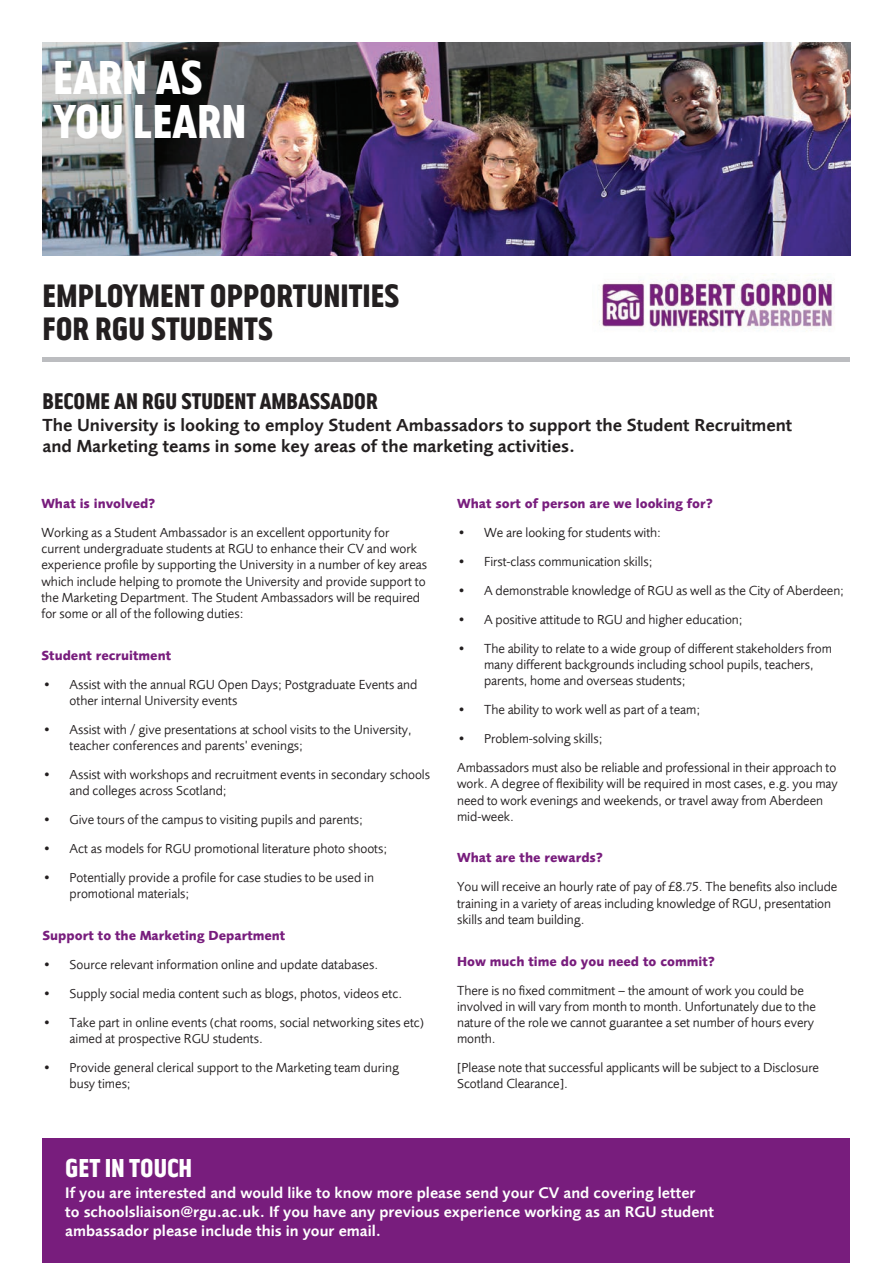
<style>
.page{position:relative;width:893px;height:1263px;background:#fff}
.page>*{position:absolute;margin:0;border:0;box-sizing:border-box;transform-origin:0 0}
.t1{font:43.95px/44px "Gordon";color:#fff}
.t2{font:30px/33px "Gordon";color:#231f20}
.t3{font:24px "Gordon";color:#fff}
.t4{font:21px "Gordon";color:#231f20}
.t5{font:600 18px/21.6px "Foundry Sans";color:#231f20}
.t6{font:600 15.75px/18.9px "Foundry Sans";color:#fff}
.t7{font:13.5px/16.2px "Foundry Sans";color:#231f20}
.t8{font:700 13.5px "Foundry Sans";color:#781d7d}
.s1{font-weight:700;color:#781d7d}
.s2{font-family:"Minion Pro"}
</style>
<div class="page">
<img style="left:43px;top:43px;width:807px;height:212px">
<div style="left:43px;top:1138px;width:807px;height:125px;background:#781d7d"></div>
<div style="left:43px;top:357px;width:807px;height:5px;background:#bcbdc0"></div>
<img style="left:599px;top:275px;width:236px;height:56px">
<h1 class="t1" style="left:53px;top:56px;width:195px">EARN AS<br>YOU LEARN</h1>
<h2 class="t2" style="left:43px;top:279px;width:358px">EMPLOYMENT OPPORTUNITIES<br>FOR RGU STUDENTS</h2>
<h3 class="t4" style="left:43px;top:390px;width:337px">BECOME AN RGU STUDENT AMBASSADOR</h3>
<h3 class="t5" style="left:43px;top:414px;width:751px">The University is looking to employ Student Ambassadors to support the Student Recruitment and Marketing teams in some key areas of the marketing activities.</h3>
<p class="t8" style="left:41px;top:496px;width:116px">What is involved?</p>
<p class="t7" style="left:41px;top:524px;width:387px">Working as a Student Ambassador is an excellent opportunity for current undergraduate students at RGU to enhance their CV and work experience profile by supporting the University in a number of key areas which include helping to promote the University and provide support to the Marketing Department. The Student Ambassadors will be required for some or all of the following duties:</p>
<p class="t8" style="left:41px;top:647px;width:131px">Student recruitment</p>
<p class="t7" style="left:70px;top:676px;width:349px;text-indent:-27px">• Assist with the annual RGU Open Days; Postgraduate Events and other internal University events</p>
<p class="t7" style="left:70px;top:721px;width:344px;text-indent:-27px">• Assist with / give presentations at school visits to the University, teacher conferences and parents’ evenings;</p>
<p class="t7" style="left:70px;top:766px;width:362px;text-indent:-27px">• Assist with workshops and recruitment events in secondary schools and colleges across Scotland;</p>
<p class="t7" style="left:43px;top:811px;width:322px">• Give tours of the campus to visiting pupils and parents;</p>
<p class="t7" style="left:43px;top:840px;width:346px">• Act as models for RGU promotional literature photo shoots;</p>
<p class="t7" style="left:70px;top:869px;width:306px;text-indent:-27px">• Potentially provide a profile for case studies to be used in promotional materials;</p>
<p class="t8" style="left:43px;top:927px;width:244px">Support to the Marketing Department</p>
<p class="t7" style="left:43px;top:956px;width:337px">• Source relevant information online and update databases.</p>
<p class="t7" style="left:43px;top:985px;width:361px">• Supply social media content such as blogs, photos, videos etc.</p>
<p class="t7" style="left:70px;top:1014px;width:356px;text-indent:-27px">• Take part in online events (chat rooms, social networking sites etc) aimed at prospective RGU students.</p>
<p class="t7" style="left:70px;top:1059px;width:331px;text-indent:-27px">• Provide general clerical support to the Marketing team during busy times;</p>
<p class="t8" style="left:457px;top:496px;width:257px">What sort of person are we looking for?</p>
<p class="t7" style="left:457px;top:524px;width:205px">• We are looking for students with:</p>
<p class="t7" style="left:457px;top:553px;width:197px">• First-class communication skills;</p>
<p class="t7" style="left:457px;top:582px;width:388px">• A demonstrable knowledge of RGU as well as the City of Aberdeen;</p>
<p class="t7" style="left:457px;top:611px;width:287px">• A positive attitude to RGU and higher education;</p>
<p class="t7" style="left:484px;top:640px;width:349px;text-indent:-27px">• The ability to relate to a wide group of different stakeholders from many different backgrounds including school pupils, teachers, parents, home and overseas students;</p>
<p class="t7" style="left:457px;top:702px;width:244px">• The ability to work well as part of a team;</p>
<p class="t7" style="left:457px;top:724px;width:381px;line-height:29px">• Problem-solving skills;<br>Ambassadors must also be reliable and professional in their approach to</p>
<p class="t7" style="left:457px;top:776px;width:382px">work. A degree of flexibility will be required in most cases, e.g. you may need to work evenings and weekends, or travel away from Aberdeen mid-week.</p>
<p class="t7" style="left:457px;top:843px;width:382px;line-height:29px"><span class="s1">What are the rewards?<br></span>You will receive an hourly rate of pay of £8.<span class="s2">7</span>5. The benefits also include</p>
<p class="t7" style="left:457px;top:895px;width:375px">training in a variety of areas including knowledge of RGU, presentation skills and team building.</p>
<p class="t8" style="left:457px;top:953px;width:259px">How much time do you need to commit?</p>
<p class="t7" style="left:457px;top:982px;width:360px">There is no fixed commitment – the amount of work you could be involved in will vary from month to month. Unfortunately due to the nature of the role we cannot guarantee a set number of hours every month.</p>
<p class="t7" style="left:457px;top:1059px;width:364px">[Please note that successful applicants will be subject to a Disclosure<br>Scotland Clearance].</p>
<h3 class="t3" style="left:65px;top:1155px;width:129px">GET IN TOUCH</h3>
<p class="t6" style="left:65px;top:1183px;width:650px">If you are interested and would like to know more please send your CV and covering letter<br>to schoolsliaison@rgu.ac.uk. If you have any previous experience working as an RGU student ambassador please include this in your email.</p>
</div>
